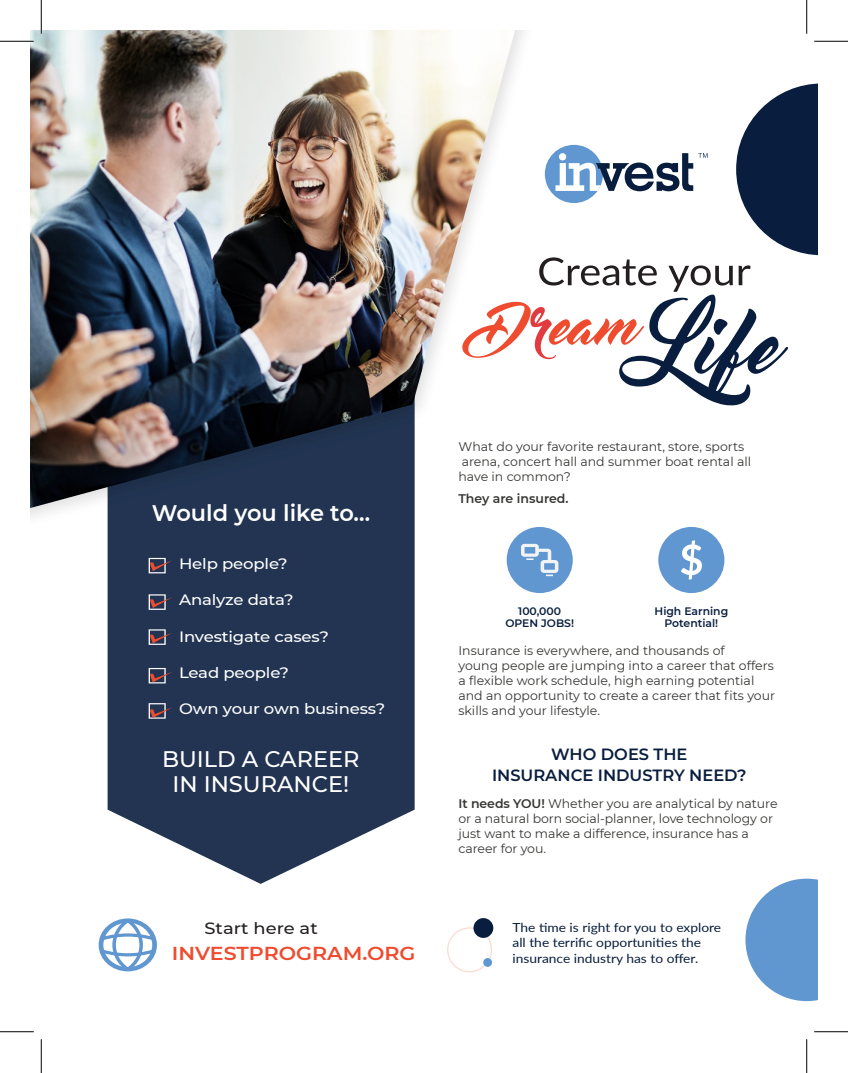
<style>
.page{position:relative;width:848px;height:1073px;background:#fff}
.page>*{position:absolute;margin:0;border:0;box-sizing:border-box;transform-origin:0 0}
.t1{font:500 22.5px/25px "Montserrat";color:#fff;text-align:center}
.t2{font:600 22.5px "Montserrat";color:#fff}
.t3{font:600 18.75px "Montserrat";color:#ef4b2f;scale:1.1 1}
.t4{font:600 16.25px/21px "Montserrat";color:#091e3e;text-align:center}
.t5{font:500 16.25px "Montserrat";color:#231f20;scale:1.1 1}
.t6{font:500 15px "Montserrat";letter-spacing:-.01em;color:#fff;scale:1.1 1}
.t7{font:12.5px/15px "Montserrat";color:#353533}
.t8{font:12.5px/15.4px "Lato";color:#091e3e;scale:1.1 1}
.t9{font:600 12.5px "Montserrat";color:#353533}
.t10{font:600 10.88px/11.9px "Montserrat";color:#091e3e;text-align:center}
.s1{font-weight:600}
</style>
<div class="page">
<svg style="left:108px;top:536px;width:306px;height:347px;background:#394963"></svg>
<svg style="left:99px;top:918px;width:58px;height:53px"></svg>
<div style="left:658px;top:527px;width:66px;height:66px;background:#6097d0;border-radius:50%"></div>
<svg style="left:681px;top:540px;width:21px;height:39px"></svg>
<div style="left:506px;top:527px;width:66px;height:66px;background:#6097d0;border-radius:50%"></div>
<svg style="left:521px;top:544px;width:37px;height:32px"></svg>
<svg style="left:149px;top:558px;width:23px;height:15px"></svg>
<svg style="left:149px;top:594px;width:23px;height:16px"></svg>
<svg style="left:149px;top:629px;width:23px;height:16px"></svg>
<svg style="left:149px;top:668px;width:23px;height:15px"></svg>
<svg style="left:149px;top:703px;width:23px;height:15px"></svg>
<img style="left:30px;top:30px;width:516px;height:506px">
<img style="left:30px;top:30px;width:485px;height:478px">
<svg style="left:462px;top:83px;width:356px;height:322px"></svg>
<svg style="left:745px;top:878px;width:73px;height:123px"></svg>
<div style="left:447px;top:927px;width:45px;height:45px;border:1px solid #ef4b2f;border-radius:50%"></div>
<div style="left:473px;top:918px;width:20px;height:19px;background:#091e3e;border-radius:50%"></div>
<div style="left:483px;top:958px;width:9px;height:8px;background:#6097d0;border-radius:50%"></div>
<hr style="left:0;top:40px;width:34px;height:2px;background:#fff">
<hr style="left:40px;top:0;width:2px;height:34px;background:#fff">
<hr style="left:0;top:41px;width:34px;height:1px;background:#000">
<hr style="left:814px;top:41px;width:34px;height:1px;background:#000">
<hr style="left:0;top:1031px;width:34px;height:1px;background:#000">
<hr style="left:814px;top:1031px;width:34px;height:1px;background:#000">
<hr style="left:41px;top:0;width:1px;height:34px;background:#000">
<hr style="left:41px;top:1039px;width:1px;height:33px;background:#000">
<hr style="left:806px;top:0;width:1px;height:34px;background:#000">
<hr style="left:806px;top:1039px;width:1px;height:33px;background:#000">
<h1 class="t2" style="left:152px;top:497px;width:220px">Would you like to…</h1>
<p class="t6" style="left:179px;top:553px;width:100px">Help people?</p>
<p class="t6" style="left:179px;top:589px;width:106px">Analyze data?</p>
<p class="t6" style="left:179px;top:626px;width:138px">Investigate cases?</p>
<p class="t6" style="left:179px;top:662px;width:101px">Lead people?</p>
<p class="t6" style="left:179px;top:698px;width:189px">Own your own business?</p>
<h1 class="t1" style="left:162px;top:745px;width:199px">BUILD A CAREER<br>IN INSURANCE!</h1>
<h3 class="t5" style="left:204px;top:916px;width:104px">Start here at</h3>
<h2 class="t3" style="left:172px;top:939px;width:223px">INVESTPROGRAM.ORG</h2>
<p class="t7" style="left:458px;top:439px;width:294px">What do your favorite restaurant, store, sports arena, concert hall and summer boat rental all have in common?</p>
<p class="t9" style="left:458px;top:489px;width:112px">They are insured.</p>
<p class="t10" style="left:505px;top:604px;width:70px">100,000<br>OPEN JOBS!</p>
<p class="t10" style="left:654px;top:604px;width:75px">High Earning<br>Potential!</p>
<p class="t7" style="left:458px;top:643px;width:318px">Insurance is everywhere, and thousands of<br>young people are jumping into a career that offers a flexible work schedule, high earning potential and an opportunity to create a career that fits your skills and your lifestyle.</p>
<h3 class="t4" style="left:492px;top:742px;width:256px">WHO DOES THE<br>INSURANCE INDUSTRY NEED?</h3>
<p class="t7" style="left:458px;top:796px;width:320px"><span class="s1">It needs YOU!</span> Whether you are analytical by nature or a natural born social-planner, love technology or just want to make a difference, insurance has a career for you.</p>
<p class="t8" style="left:512px;top:919px;width:191px">The time is right for you to explore all the terrific opportunities the insurance industry has to offer.</p>
</div>
